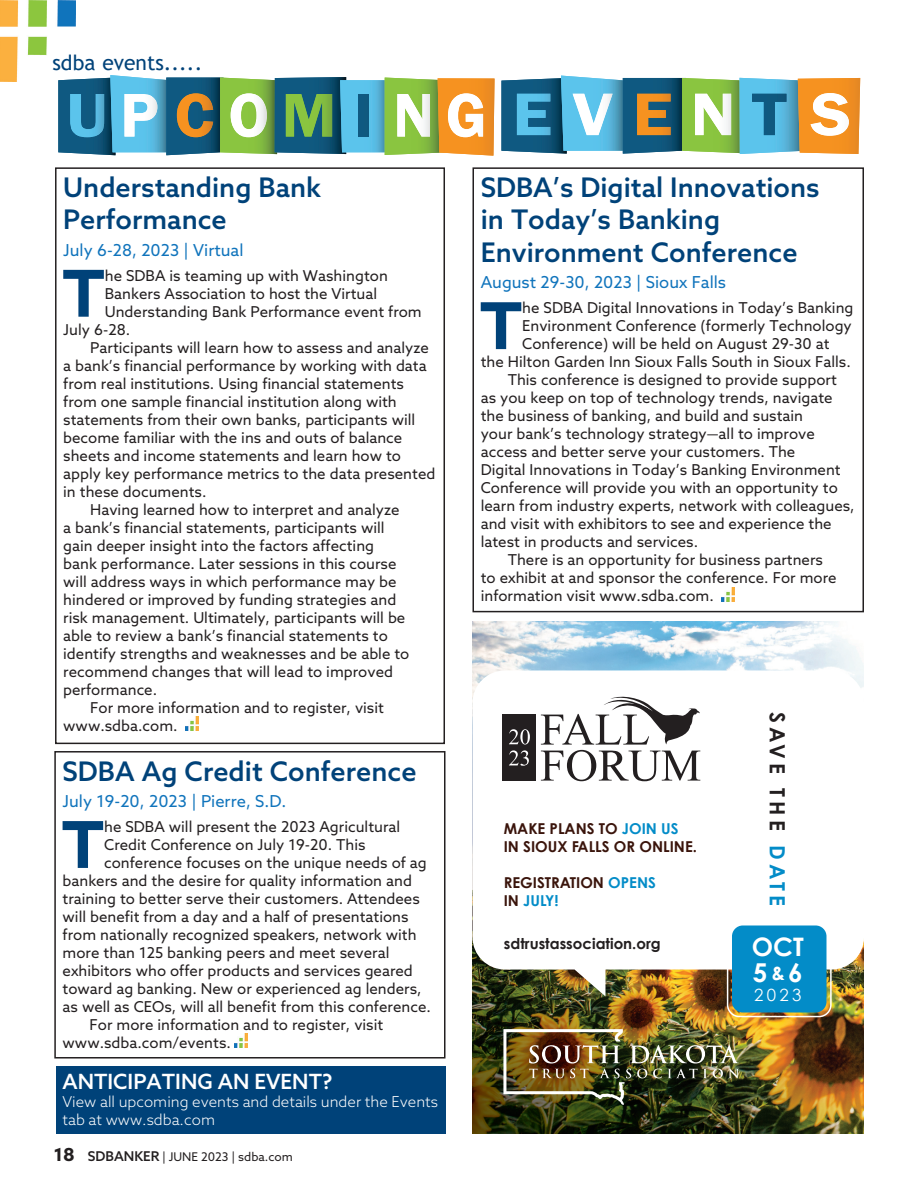
<style>
.page{position:relative;width:918px;height:1188px;background:#fff}
.page>*{position:absolute;margin:0;border:0;box-sizing:border-box;transform-origin:0 0}
.Drop_Cap{font:700 64.65px "Azo Sans";color:#004279}
.Body_Copy_Indent{font:500 27px/32.4px "Azo Sans";color:#004279}
.t1{font:700 26.1px "Century Gothic";color:#fff}
.t2{font:700 25.5px "Century Gothic";color:#fff}
.t3{font:500 21px "Azo Sans";color:#fff}
.t4{font:21px "Trebuchet MS";color:#004279}
.t5{font:700 21px "Century Gothic";letter-spacing:.2em;color:#231f20}
.t6{font:16.8px "Century Gothic";color:#fff}
.Body_Copy_Indent-2{font:16.5px "Azo Sans";color:#1074bc}
.Body_Copy_Indent-3{font:15px/18px "Azo Sans";color:#231f20}
.Drop_Cap-2{font:15px "Azo Sans";color:#231f20}
.t7{font:300 15px/18px "Azo Sans";color:#fff}
.t8{font:700 15px/18px "Century Gothic";color:#3a140b}
.t9{font:700 15px "Century Gothic";color:#231f20}
.t10{font:12px "Azo Sans";color:#231f20}
.s1{font-weight:700;font-size:18px}
.s2{font-weight:500;font-size:13.5px}
.s3{color:#038cc8}
.s4{font-size:19.5px}
</style>
<div class="page">
<img style="left:0;top:1px;width:76px;height:81px">
<img style="left:235px;top:1034px;width:13px;height:14px">
<div style="left:54px;top:751px;width:392px;height:308px;border:1px solid #231f20"></div>
<div style="left:56px;top:1066px;width:390px;height:68px;background:#004279"></div>
<img style="left:472px;top:621px;width:392px;height:513px">
<img style="left:503px;top:1029px;width:236px;height:76px">
<svg style="left:472px;top:671px;width:392px;height:325px"></svg>
<div style="left:727px;top:921px;width:105px;height:96px;border:2px solid #fff;border-radius:12px"></div>
<div style="left:732px;top:926px;width:94px;height:86px;background:#038cc8;border-radius:11px"></div>
<svg style="left:541px;top:690px;width:159px;height:91px"></svg>
<div style="left:502px;top:714px;width:34px;height:67px;background:#231f20"></div>
<svg style="left:509px;top:729px;width:21px;height:37px"></svg>
<svg style="left:58px;top:75px;width:437px;height:81px"></svg>
<svg style="left:501px;top:76px;width:359px;height:78px"></svg>
<img style="left:722px;top:587px;width:13px;height:14px">
<img style="left:186px;top:717px;width:13px;height:14px">
<p class="t4" style="left:52px;top:49px;width:151px">sdba events.....</p>
<p class="Body_Copy_Indent" style="left:63px;top:171px;width:260px">Understanding Bank<br>Performance</p>
<p class="Body_Copy_Indent-2" style="left:63px;top:239px;width:182px">July 6-28, 2023 | Virtual</p>
<p class="Drop_Cap" style="left:62px;top:251px;width:44px">T</p>
<p class="Drop_Cap-2" style="left:105px;top:266px;width:285px">he SDBA is teaming up with Washington</p>
<p class="Drop_Cap-2" style="left:105px;top:284px;width:274px">Bankers Association to host the Virtual</p>
<p class="Drop_Cap-2" style="left:105px;top:302px;width:319px">Understanding Bank Performance event from</p>
<p class="Drop_Cap-2" style="left:63px;top:320px;width:68px">July 6-28.</p>
<p class="Body_Copy_Indent-3" style="left:63px;top:338px;width:374px;text-indent:27px">Participants will learn how to assess and analyze a bank’s financial performance by working with data from real institutions. Using financial statements from one sample financial institution along with statements from their own banks, participants will become familiar with the ins and outs of balance sheets and income statements and learn how to apply key performance metrics to the data presented in these documents.</p>
<p class="Body_Copy_Indent-3" style="left:63px;top:500px;width:348px;text-indent:27px">Having learned how to interpret and analyze a bank’s financial statements, participants will gain deeper insight into the factors affecting bank performance. Later sessions in this course will address ways in which performance may be hindered or improved by funding strategies and risk management. Ultimately, participants will be able to review a bank’s financial statements to identify strengths and weaknesses and be able to recommend changes that will lead to improved performance.</p>
<p class="Body_Copy_Indent-3" style="left:90px;top:698px;width:295px">For more information and to register, visit</p>
<p class="Body_Copy_Indent-3" style="left:63px;top:716px;width:116px">www.sdba.com.</p>
<p class="Body_Copy_Indent" style="left:63px;top:754px;width:356px">SDBA Ag Credit Conference</p>
<p class="Body_Copy_Indent-2" style="left:63px;top:791px;width:225px">July 19-20, 2023 | Pierre, S.D.</p>
<p class="Drop_Cap" style="left:62px;top:802px;width:44px">T</p>
<p class="Drop_Cap-2" style="left:104px;top:817px;width:298px">he SDBA will present the 2023 Agricultural</p>
<p class="Drop_Cap-2" style="left:104px;top:835px;width:263px">Credit Conference on July 19-20. This</p>
<p class="Drop_Cap-2" style="left:104px;top:853px;width:324px">conference focuses on the unique needs of ag</p>
<p class="Drop_Cap-2" style="left:63px;top:871px;width:351px">bankers and the desire for quality information and</p>
<p class="Drop_Cap-2" style="left:63px;top:889px;width:359px">training to better serve their customers. Attendees</p>
<p class="Drop_Cap-2" style="left:63px;top:907px;width:348px">will benefit from a day and a half of presentations</p>
<p class="Drop_Cap-2" style="left:63px;top:925px;width:355px">from nationally recognized speakers, network with</p>
<p class="Drop_Cap-2" style="left:63px;top:943px;width:328px">more than 125 banking peers and meet several</p>
<p class="Drop_Cap-2" style="left:63px;top:961px;width:352px">exhibitors who offer products and services geared</p>
<p class="Drop_Cap-2" style="left:63px;top:979px;width:361px">toward ag banking. New or experienced ag lenders,</p>
<p class="Drop_Cap-2" style="left:63px;top:997px;width:370px">as well as CEOs, will all benefit from this conference.</p>
<p class="Body_Copy_Indent-3" style="left:90px;top:1015px;width:295px">For more information and to register, visit</p>
<p class="Body_Copy_Indent-3" style="left:63px;top:1033px;width:170px">www.sdba.com/events.</p>
<p class="t3" style="left:63px;top:1068px;width:271px">ANTICIPATING AN EVENT?</p>
<p class="t7" style="left:63px;top:1093px;width:377px">View all upcoming events and details under the Events tab at www.sdba.com</p>
<p class="t10" style="left:54px;top:1149px;width:241px"><span class="s1">18</span> <span class="s2">SDBANKER</span> | JUNE 2023 | sdba.com</p>
<p class="Body_Copy_Indent" style="left:481px;top:171px;width:340px">SDBA’s Digital Innovations in Today’s Banking<br>Environment Conference</p>
<p class="Body_Copy_Indent-2" style="left:481px;top:272px;width:247px">August 29-30, 2023 | Sioux Falls</p>
<p class="Drop_Cap" style="left:480px;top:283px;width:44px">T</p>
<p class="Drop_Cap-2" style="left:522px;top:298px;width:333px">he SDBA Digital Innovations in Today’s Banking</p>
<p class="Drop_Cap-2" style="left:522px;top:316px;width:331px">Environment Conference (formerly Technology</p>
<p class="Drop_Cap-2" style="left:522px;top:334px;width:309px">Conference) will be held on August 29-30 at</p>
<p class="Drop_Cap-2" style="left:481px;top:352px;width:372px">the Hilton Garden Inn Sioux Falls South in Sioux Falls.</p>
<p class="Body_Copy_Indent-3" style="left:481px;top:371px;width:375px;text-indent:27px">This conference is designed to provide support as you keep on top of technology trends, navigate the business of banking, and build and sustain<br>your bank’s technology strategy—all to improve access and better serve your customers. The<br>Digital Innovations in Today’s Banking Environment Conference will provide you with an opportunity to learn from industry experts, network with colleagues, and visit with exhibitors to see and experience the latest in products and services.</p>
<p class="Body_Copy_Indent-3" style="left:481px;top:551px;width:357px;text-indent:27px">There is an opportunity for business partners to exhibit at and sponsor the conference. For more information visit www.sdba.com.</p>
<p class="t8" style="left:504px;top:820px;width:195px">MAKE PLANS TO <span class="s3">JOIN US<br></span>IN SIOUX FALLS OR ONLINE.</p>
<p class="t8" style="left:504px;top:874px;width:154px">REGISTRATION <span class="s3">OPENS<br></span>IN <span class="s3">JULY!</span></p>
<p class="t9" style="left:504px;top:934px;width:158px">sdtrustassociation.org</p>
<p class="t5" style="left:791px;top:712px;width:196px;rotate:90deg">SAVE THE <span class="s3">DATE</span></p>
<p class="t2" style="left:752px;top:931px;width:54px">OCT</p>
<p class="t6" style="left:754px;top:985px;width:49px">2023</p>
<p class="t1" style="left:753px;top:956px;width:51px">5<span class="s4">&amp;</span>6</p>
</div>
